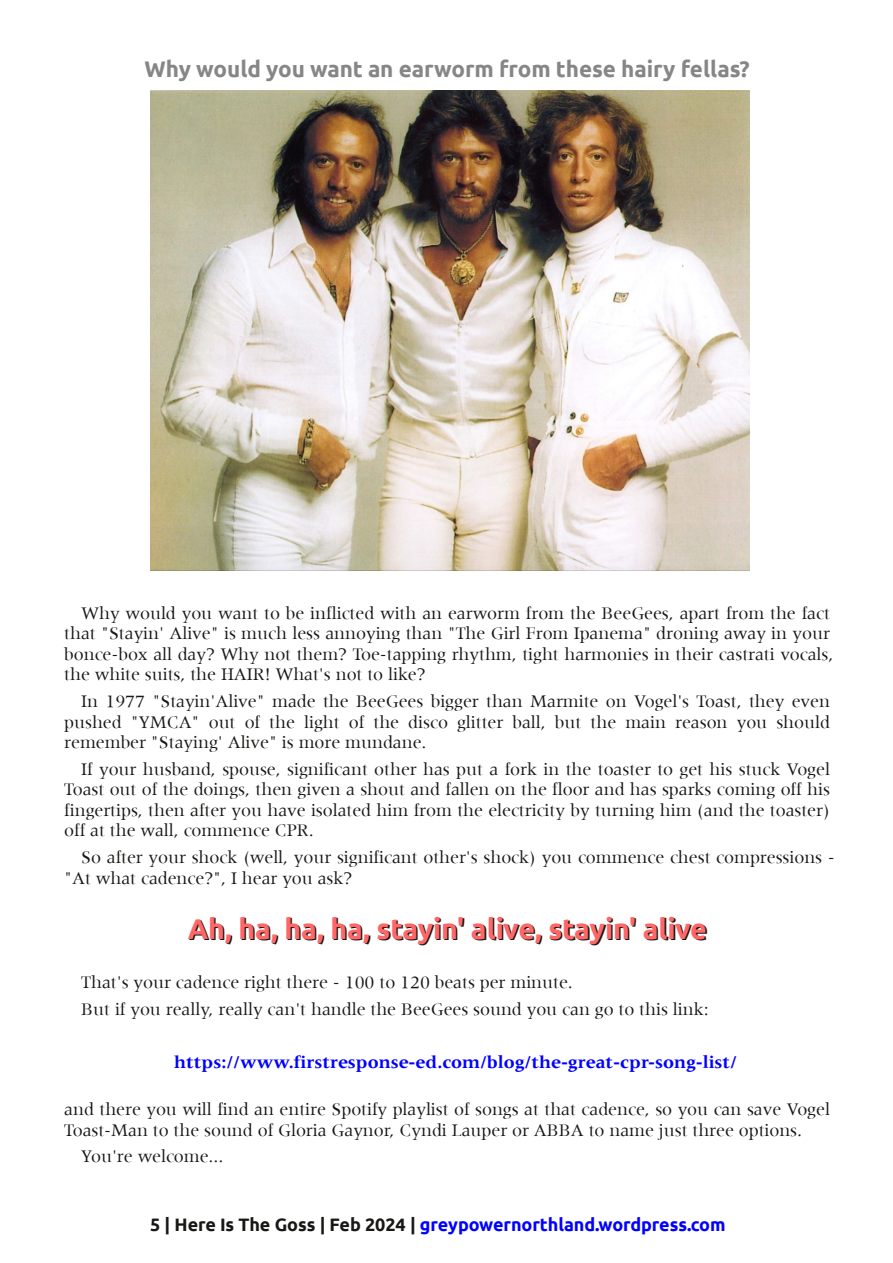
<style>
.page{position:relative;width:893px;height:1263px;background:#fff}
.page>*{position:absolute;margin:0;border:0;box-sizing:border-box;transform-origin:0 0}
.t1{font:700 28.5px "Ubuntu";letter-spacing:-.005em;color:#181715}
.t2{font:700 22.5px "Ubuntu";letter-spacing:-.005em;color:#878686}
.t3{font:18px/20.5px "Meridien W02";letter-spacing:-.005em;color:#181715}
.t4{font:700 18px "Meridien W02";color:#00f}
.t5{font:700 18px "Ubuntu";letter-spacing:-.005em;color:#00f}
.s1{color:#181715}
</style>
<div class="page">
<img style="left:150px;top:90px;width:600px;height:480px">
<p class="t2" style="left:145px;top:57px;width:607px">Why would you want an earworm from these hairy fellas?</p>
<p class="t3" style="left:64px;top:603px;width:771px;text-indent:17px">Why would you want to be inflicted with an earworm from the BeeGees, apart from the fact that "Stayin' Alive" is much less annoying than "The Girl From Ipanema" droning away in your bonce-box all day? Why not them? Toe-tapping rhythm, tight harmonies in their castrati vocals, the white suits, the HAIR! What's not to like?</p>
<p class="t3" style="left:64px;top:691px;width:767px;text-align:justify;text-indent:17px">In 1977 "Stayin'Alive" made the BeeGees bigger than Marmite on Vogel's Toast, they even pushed "YMCA" out of the light of the disco glitter ball, but the main reason you should remember "Staying' Alive" is more mundane.</p>
<p class="t3" style="left:64px;top:759px;width:767px;text-align:justify;text-indent:17px">If your husband, spouse, significant other has put a fork in the toaster to get his stuck Vogel Toast out of the doings, then given a shout and fallen on the floor and has sparks coming off his fingertips, then after you have isolated him from the electricity by turning him (and the toaster) off at the wall, commence CPR.</p>
<p class="t3" style="left:64px;top:847px;width:772px;text-indent:17px">So after your shock (well, your significant other's shock) you commence chest compressions - "At what cadence?", I hear you ask?</p>
<h1 class="t1" style="left:189px;top:914px;width:521px">Ah, ha, ha, ha, stayin' alive, stayin' alive</h1>
<p class="t3" style="left:81px;top:970px;width:629px;line-height:26.5px">That's your cadence right there - 100 to 120 beats per minute.<br>But if you really, really can't handle the BeeGees sound you can go to this link:</p>
<p class="t4" style="left:174px;top:1051px;width:564px">https://www.firstresponse-ed.com/blog/the-great-cpr-song-list/</p>
<p class="t3" style="left:64px;top:1100px;width:767px">and there you will find an entire Spotify playlist of songs at that cadence, so you can save Vogel<br>Toast-Man to the sound of Gloria Gaynor, Cyndi Lauper or ABBA to name just three options.</p>
<p class="t3" style="left:81px;top:1147px;width:144px">You're welcome...</p>
<p class="t5" style="left:150px;top:1214px;width:577px"><span class="s1">5 | Here Is The Goss | Feb 2024 |</span> greypowernorthland.wordpress.com</p>
</div>
